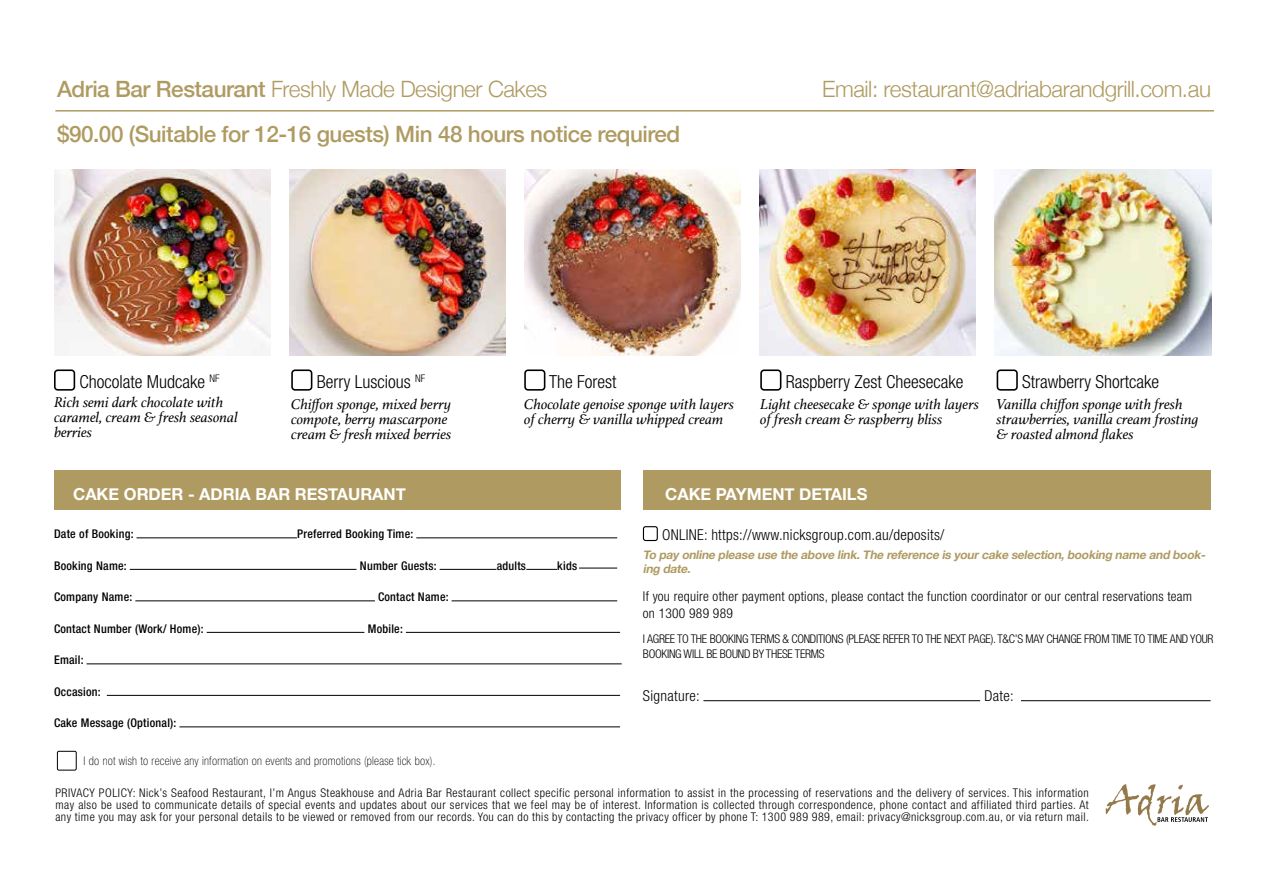
<style>
.page{position:relative;width:1263px;height:893px;background:#fff}
.page>*{position:absolute;margin:0;border:0;box-sizing:border-box;transform-origin:0 0}
.t1{font:300 22.5px "Helvetica Neue";letter-spacing:-.02em;color:#af9b62}
.t2{font:500 22.5px "Helvetica Neue";letter-spacing:-.02em;color:#af9b62}
.t3{font:300 condensed 18px "Helvetica Neue";color:#000}
.t4{font:700 16.5px "Helvetica Neue";color:#fff}
.t5{font:italic 15px/15px "Athelas";color:#000}
.t6{font:300 condensed 15px "Helvetica Neue";letter-spacing:.02em;color:#000}
.t7{font:300 condensed 13.5px/16.2px "Helvetica Neue";letter-spacing:.02em;color:#000}
.t8{font:300 condensed 12px/12px "Helvetica Neue";letter-spacing:-.02em;color:#000}
.t9{font:500 condensed 12px "Helvetica Neue";letter-spacing:.02em;color:#000}
.t10{font:italic 700 12px/14.4px "Helvetica Neue";color:#af9b62}
.t11{font:100 condensed 12px "Helvetica Neue LT Std";letter-spacing:.02em;color:#000}
.s1{font-weight:500}
</style>
<div class="page">
<hr style="left:55px;top:110px;width:1159px;height:2px;background:#af9b62">
<div style="left:54px;top:470px;width:566px;height:40px;background:#af9b62"></div>
<div style="left:643px;top:470px;width:567px;height:40px;background:#af9b62"></div>
<hr style="left:136px;top:537px;width:161px;height:1px;background:#000">
<hr style="left:416px;top:537px;width:201px;height:1px;background:#000">
<hr style="left:130px;top:569px;width:226px;height:1px;background:#000">
<hr style="left:440px;top:569px;width:56px;height:1px;background:#000">
<hr style="left:526px;top:569px;width:31px;height:1px;background:#000">
<hr style="left:135px;top:600px;width:240px;height:1px;background:#000">
<hr style="left:452px;top:600px;width:165px;height:1px;background:#000">
<hr style="left:207px;top:632px;width:157px;height:1px;background:#000">
<hr style="left:406px;top:632px;width:214px;height:1px;background:#000">
<hr style="left:87px;top:663px;width:535px;height:1px;background:#000">
<hr style="left:107px;top:695px;width:513px;height:1px;background:#000">
<hr style="left:179px;top:726px;width:441px;height:1px;background:#000">
<div style="left:57px;top:751px;width:20px;height:19px;border:1px solid #000;border-radius:2px"></div>
<div style="left:643px;top:526px;width:15px;height:15px;border:1px solid #000;border-radius:2px"></div>
<hr style="left:703px;top:700px;width:277px;height:1px;background:#000">
<hr style="left:1021px;top:700px;width:189px;height:1px;background:#000">
<svg style="left:1106px;top:784px;width:103px;height:42px"></svg>
<hr style="left:579px;top:568px;width:38px;height:1px;background:#000">
<img style="left:54px;top:169px;width:217px;height:186px">
<div style="left:54px;top:369px;width:21px;height:22px;border:2px solid #000;border-radius:3px"></div>
<img style="left:289px;top:169px;width:217px;height:186px">
<img style="left:759px;top:169px;width:217px;height:186px">
<img style="left:524px;top:169px;width:217px;height:186px">
<div style="left:291px;top:369px;width:21px;height:22px;border:2px solid #000;border-radius:3px"></div>
<div style="left:524px;top:369px;width:21px;height:22px;border:2px solid #000;border-radius:3px"></div>
<div style="left:760px;top:369px;width:21px;height:22px;border:2px solid #000;border-radius:3px"></div>
<img style="left:994px;top:169px;width:217px;height:186px">
<div style="left:997px;top:369px;width:21px;height:22px;border:2px solid #000;border-radius:3px"></div>
<h1 class="t1" style="left:57px;top:71px;width:492px"><span class="s1">Adria Bar Restaurant</span> Freshly Made Designer Cakes</h1>
<h1 class="t1" style="left:822px;top:71px;width:390px">Email: restaurant@adriabarandgrill.com.au</h1>
<h1 class="t2" style="left:57px;top:116px;width:625px">$90.00 (Suitable for 12-16 guests) Min 48 hours notice required</h1>
<h2 class="t3" style="left:79px;top:371px;width:142px">Chocolate Mudcake <sup>NF</sup></h2>
<p class="t5" style="left:54px;top:394px;width:185px">Rich semi dark chocolate with caramel, cream &amp; fresh seasonal berries</p>
<h2 class="t3" style="left:317px;top:371px;width:110px">Berry Luscious <sup>NF</sup></h2>
<p class="t5" style="left:291px;top:396px;width:162px">Chiffon sponge, mixed berry compote, berry mascarpone cream &amp; fresh mixed berries</p>
<h2 class="t3" style="left:549px;top:371px;width:69px">The Forest</h2>
<p class="t5" style="left:524px;top:396px;width:211px">Chocolate genoise sponge with layers of cherry &amp; vanilla whipped cream</p>
<h2 class="t3" style="left:786px;top:371px;width:179px">Raspberry Zest Cheesecake</h2>
<p class="t5" style="left:760px;top:396px;width:220px">Light cheesecake &amp; sponge with layers of fresh cream &amp; raspberry bliss</p>
<h2 class="t3" style="left:1022px;top:371px;width:138px">Strawberry Shortcake</h2>
<p class="t5" style="left:997px;top:396px;width:203px">Vanilla chiffon sponge with fresh strawberries, vanilla cream frosting &amp; roasted almond flakes</p>
<h3 class="t4" style="left:73px;top:481px;width:334px">CAKE ORDER - ADRIA BAR RESTAURANT</h3>
<h3 class="t4" style="left:665px;top:481px;width:204px">CAKE PAYMENT DETAILS</h3>
<p class="t9" style="left:54px;top:527px;width:81px">Date of Booking:</p>
<p class="t9" style="left:297px;top:527px;width:118px">Preferred Booking Time:</p>
<p class="t9" style="left:54px;top:558px;width:74px">Booking Name:</p>
<p class="t9" style="left:360px;top:558px;width:78px">Number Guests:</p>
<p class="t9" style="left:497px;top:558px;width:31px">adults</p>
<p class="t9" style="left:557px;top:558px;width:21px">kids</p>
<p class="t9" style="left:54px;top:590px;width:80px">Company Name:</p>
<p class="t9" style="left:378px;top:590px;width:72px">Contact Name:</p>
<p class="t9" style="left:54px;top:621px;width:151px">Contact Number (Work/ Home):</p>
<p class="t9" style="left:368px;top:621px;width:37px">Mobile:</p>
<p class="t9" style="left:54px;top:653px;width:31px">Email:</p>
<p class="t9" style="left:54px;top:684px;width:48px">Occasion:</p>
<p class="t9" style="left:54px;top:716px;width:124px">Cake Message (Optional):</p>
<p class="t11" style="left:84px;top:754px;width:354px">I do not wish to receive any information on events and promotions (please tick box).</p>
<p class="t6" style="left:662px;top:526px;width:284px">ONLINE: https://www.nicksgroup.com.au/deposits/</p>
<p class="t10" style="left:643px;top:547px;width:567px">To payonlinepleaseusetheabovelink.Thereferenceisyourcakeselection,booking nameand book&shy;ing date.</p>
<p class="t7" style="left:643px;top:588px;width:551px">If you require other payment options, please contact the function coordinator or our central reservations team on 1300 989 989</p>
<p class="t8" style="left:643px;top:632px;width:572px;line-height:14.4px">I AGREE TO THE BOOKING TERMS &amp; CONDITIONS (PLEASE REFER TO THE NEXT PAGE). T&amp;C’S MAY CHANGE FROM TIME TO TIME AND YOUR<br>BOOKING WILL BE BOUND BY THESE TERMS</p>
<p class="t6" style="left:643px;top:687px;width:58px">Signature:</p>
<p class="t6" style="left:984px;top:687px;width:31px">Date:</p>
<p class="t8" style="left:55px;top:787px;width:1035px;text-align:justify">PRIVACY POLICY: Nick’s Seafood Restaurant, I’m Angus Steakhouse and Adria Bar Restaurant collect specific personal information to assist in the processing of reservations and the delivery of services. This information may also be used to communicate details of special events and updates about our services that we feel may be of interest. Information is collected through correspondence, phone contact and affiliated third parties. At any time you may ask for your personal details to be viewed or removed from our records. You can do this by contacting the privacy officer by phone T: 1300 989 989, email: privacy@nicksgroup.com.au, or via return mail.</p>
</div>
